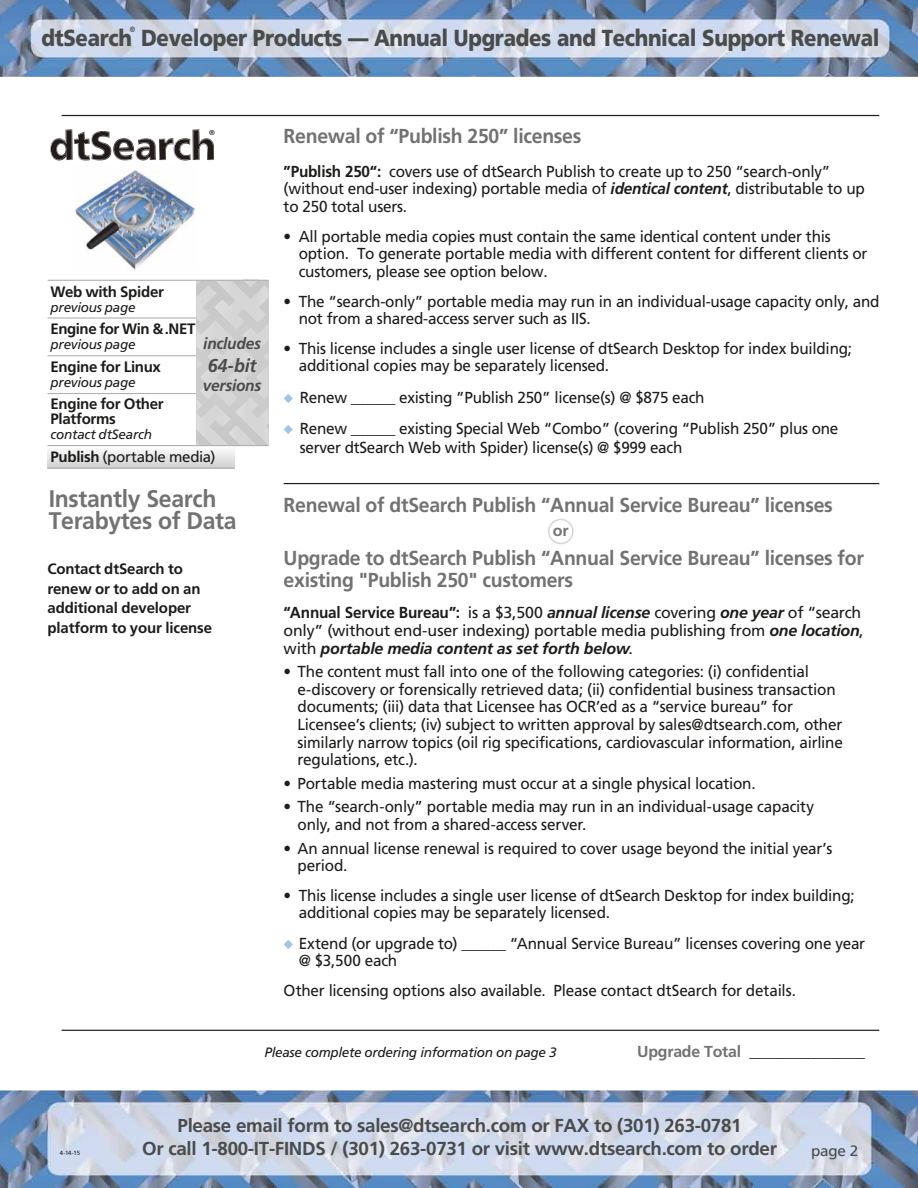
<style>
.page{position:relative;width:918px;height:1188px;background:#fff}
.page>*{position:absolute;margin:0;border:0;box-sizing:border-box;transform-origin:0 0}
.t1{font:700 24px/21.8px "Frutiger";letter-spacing:-.015em;color:#727273;scale:.96 1}
.t2{font:900 23.1px "Frutiger";letter-spacing:-.015em;color:#4a4b4b;scale:.88 1}
.t3{font:700 20.25px/21.8px "Frutiger";letter-spacing:-.015em;color:#727273;scale:.96 1}
.t4{font:700 18.75px/22.5px "Frutiger";letter-spacing:-.015em;color:#4a4b4b;text-align:center}
.t5{font:italic 700 18.6px "Frutiger";color:#4a4b4b;scale:.96 1}
.t6{font:italic 700 16.05px "Frutiger";letter-spacing:-.015em;color:#4a4b4b;scale:.96 1}
.t7{font:15.9px/17.5px "Frutiger";letter-spacing:-.015em;color:#1c1c1a;scale:.96 1}
.t8{font:15.9px/17.5px "Frutiger";letter-spacing:-.015em;color:#1c1c1a}
.t9{font:700 15.9px "Frutiger";letter-spacing:-.015em;color:#1c1c1a}
.t10{font:700 15.9px "Frutiger";color:#727273}
.t11{font:700 15px/19.5px "Frutiger";letter-spacing:-.01em;color:#1c1c1a}
.t12{font:15px "Frutiger";letter-spacing:-.02em;color:#1c1c1a}
.t13{font:700 15px "Frutiger";letter-spacing:-.03em;color:#1c1c1a}
.t14{font:15px "Frutiger";color:#4a4b4b}
.t15{font:italic 13.5px "Frutiger";letter-spacing:-.025em;color:#1c1c1a}
.t16{font:700 7.65px "Frutiger";color:#4a4b4b;scale:.88 1}
.t17{font:7.2px "Frutiger";color:#211b1a}
.t18{font:6px "Frutiger";color:#1c1c1a}
.s1{font-weight:700}
.s2{font-weight:700;font-style:italic}
.s3{color:#a1c3e5}
.s4{color:#727273}
</style>
<div class="page">
<hr style="left:62px;top:115px;width:817px;height:1px;background:#1c1c1a">
<hr style="left:62px;top:1030px;width:817px;height:1px;background:#1c1c1a">
<img style="left:0;top:1090px;width:918px;height:98px">
<img style="left:75px;top:170px;width:120px;height:100px">
<svg style="left:50px;top:129px;width:164px;height:32px"></svg>
<img style="left:0;top:0;width:918px;height:76px">
<hr style="left:284px;top:483px;width:595px;height:1px;background:#1c1c1a">
<div style="left:48px;top:446px;width:186px;height:22px;background:linear-gradient(to bottom,#fefefe,#d3d3d3)"></div>
<hr style="left:48px;top:467px;width:186px;height:2px;background:#b1b1b2">
<hr style="left:48px;top:317px;width:186px;height:2px;background:#b1b1b2">
<hr style="left:48px;top:355px;width:186px;height:1px;background:#b1b1b2">
<hr style="left:48px;top:393px;width:186px;height:1px;background:#b1b1b2">
<svg style="left:197px;top:279px;width:72px;height:166px;background:#d1d1d2"></svg>
<hr style="left:48px;top:280px;width:221px;height:1px;background:#b1b1b2">
<hr style="left:48px;top:445px;width:221px;height:1px;background:#b1b1b2">
<div style="left:548px;top:519px;width:26px;height:25px;border:2px solid #d6d6d7;border-radius:50%"></div>
<p class="t16" style="left:130px;top:25px;width:8px">®</p>
<h2 class="t2" style="left:41px;top:24px;width:954px">dtSearch Developer Products — Annual Upgrades and Technical Support Renewal</h2>
<p class="t17" style="left:209px;top:128px;width:7px">®</p>
<p class="t3" style="left:284px;top:125px;width:312px">Renewal of “Publish 250” licenses</p>
<p class="t7" style="left:284px;top:162px;width:607px"><span class="s1">”Publish 250“:</span> covers use of dtSearch Publish to create up to 250 “search-only” (without end-user indexing) portable media of <span class="s2">identical content</span>, distributable to up to 250 total users.</p>
<p class="t7" style="left:299px;top:227px;width:594px;text-indent:-15px">• All portable media copies must contain the same identical content under this option. To generate portable media with different content for different clients or customers, please see option below.</p>
<p class="t7" style="left:299px;top:292px;width:607px;text-indent:-15px">• The “search-only” portable media may run in an individual-usage capacity only, and not from a shared-access server such as IIS.</p>
<p class="t7" style="left:299px;top:339px;width:578px;text-indent:-15px">• This license includes a single user license of dtSearch Desktop for index building; additional copies may be separately licensed.</p>
<p class="t7" style="left:284px;top:388px;width:440px"><span class="s3">◆</span> Renew ______ existing ”Publish 250” license(s) @ $875 each</p>
<p class="t7" style="left:300px;top:418px;width:562px;line-height:19.2px;text-indent:-16px"><span class="s3">◆</span> Renew ______ existing Special Web “Combo” (covering “Publish 250” plus one server dtSearch Web with Spider) license(s) @ $999 each</p>
<p class="t11" style="left:51px;top:282px;width:115px">Web with Spider</p>
<p class="t15" style="left:51px;top:299px;width:87px">previous page</p>
<p class="t13" style="left:51px;top:320px;width:147px">Engine for Win &amp;.NET</p>
<p class="t15" style="left:51px;top:337px;width:87px">previous page</p>
<p class="t11" style="left:51px;top:357px;width:112px">Engine for Linux</p>
<p class="t15" style="left:51px;top:374px;width:87px">previous page</p>
<p class="t11" style="left:51px;top:396px;width:115px;line-height:15px">Engine for Other<br>Platforms</p>
<p class="t15" style="left:51px;top:427px;width:103px">contact dtSearch</p>
<p class="t12" style="left:51px;top:448px;width:167px"><span class="s1">Publish</span> (portable media)</p>
<p class="t6" style="left:203px;top:334px;width:62px">includes</p>
<p class="t5" style="left:208px;top:355px;width:52px">64-bit</p>
<p class="t6" style="left:203px;top:376px;width:62px">versions</p>
<h1 class="t1" style="left:49px;top:488px;width:197px">Instantly Search<br>Terabytes of Data</h1>
<p class="t11" style="left:48px;top:559px;width:166px">Contact dtSearch to renew or to add on an additional developer platform to your license</p>
<p class="t3" style="left:284px;top:494px;width:574px">Renewal of dtSearch Publish “Annual Service Bureau” licenses</p>
<p class="t3" style="left:284px;top:547px;width:606px">Upgrade to dtSearch Publish “Annual Service Bureau” licenses for existing "Publish 250" customers</p>
<p class="t8" style="left:284px;top:604px;width:582px"><span class="s1">“Annual Service Bureau”:</span> is a $3,500 <span class="s2">annual license</span> covering <span class="s2">one year</span> of “search only” (without end-user indexing) portable media publishing from <span class="s2">one location</span>, with <span class="s2">portable media content as set forth below</span>.</p>
<p class="t7" style="left:298px;top:663px;width:570px;text-indent:-14px">• The content must fall into one of the following categories: (i) confidential e-discovery or forensically retrieved data; (ii) confidential business transaction documents; (iii) data that Licensee has OCR’ed as a “service bureau” for Licensee’s clients; (iv) subject to written approval by sales@dtsearch.com, other similarly narrow topics (oil rig specifications, cardiovascular information, airline regulations, etc.).</p>
<p class="t7" style="left:284px;top:774px;width:493px">• Portable media mastering must occur at a single physical location.</p>
<p class="t7" style="left:298px;top:798px;width:540px;text-indent:-14px">• The “search-only” portable media may run in an individual-usage capacity only, and not from a shared-access server.</p>
<p class="t7" style="left:298px;top:839px;width:559px;text-indent:-14px">• An annual license renewal is required to cover usage beyond the initial year’s period.</p>
<p class="t7" style="left:299px;top:886px;width:581px;text-indent:-15px">• This license includes a single user license of dtSearch Desktop for index building; additional copies may be separately licensed.</p>
<p class="t7" style="left:299px;top:934px;width:592px;text-indent:-15px"><span class="s3">◆</span> Extend (or upgrade to) ______ “Annual Service Bureau” licenses covering one year @ $3,500 each</p>
<p class="t7" style="left:284px;top:981px;width:535px">Other licensing options also available. Please contact dtSearch for details.</p>
<p class="t10" style="left:553px;top:521px;width:17px">or</p>
<p class="t15" style="left:265px;top:1045px;width:294px">Please complete ordering information on page 3</p>
<p class="t9" style="left:637px;top:1042px;width:229px"><span class="s4">Upgrade Total</span> _______________</p>
<p class="t18" style="left:60px;top:1149px;width:22px">4-14-15</p>
<p class="t4" style="left:142px;top:1114px;width:636px">Please email form to sales@dtsearch.com or FAX to (301) 263-0781<br>Or call 1-800-IT-FINDS / (301) 263-0731 or visit www.dtsearch.com to order</p>
<p class="t14" style="left:811px;top:1142px;width:49px">page 2</p>
</div>
